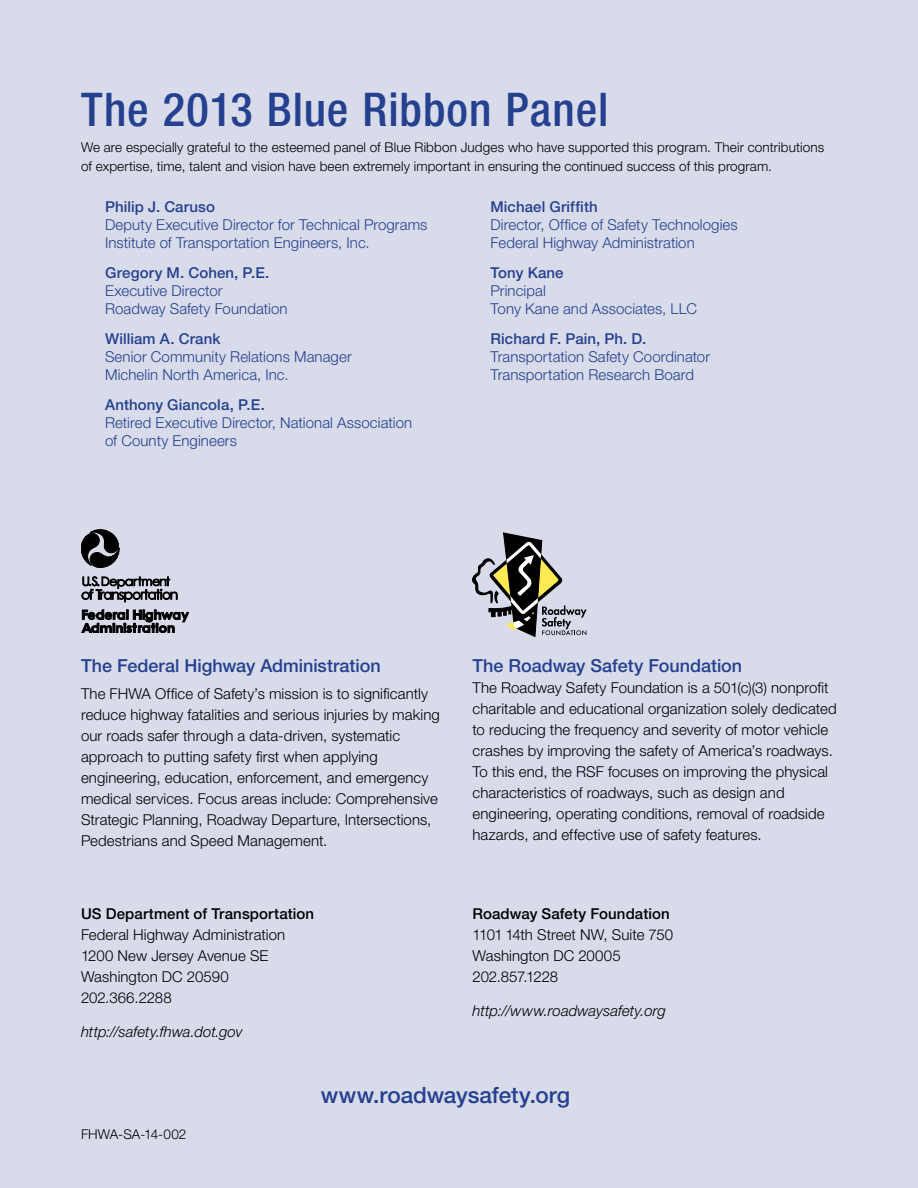
<style>
.page{position:relative;width:918px;height:1188px;background:#d8dbea}
.page>*{position:absolute;margin:0;border:0;box-sizing:border-box;transform-origin:0 0}
.t1{font:500 condensed 46.5px "Helvetica Neue LT Std";letter-spacing:.02em;color:#25408f}
.t2{font:500 22.5px "Helvetica Neue LT Std";color:#25408f}
.t3{font:500 18px "Helvetica Neue LT Std";color:#25408f}
.t4{font:300 15px/21px "Helvetica Neue LT Std";letter-spacing:.005em;color:#000}
.t5{font:300 15px/18px "Helvetica Neue LT Std";letter-spacing:.005em;color:#25408f}
.t6{font:500 15px "Helvetica Neue LT Std";letter-spacing:.005em;color:#25408f}
.t7{font:italic 300 15px "Helvetica Neue LT Std";color:#000}
.t8{font:500 15px "Helvetica Neue LT Std";letter-spacing:.005em;color:#000}
.t9{font:300 13.5px/19.5px "Helvetica Neue LT Std";letter-spacing:.01em;color:#000}
</style>
<div class="page">
<svg style="left:472px;top:533px;width:115px;height:104px"></svg>
<svg style="left:81px;top:609px;width:108px;height:24px"></svg>
<svg style="left:81px;top:576px;width:97px;height:26px"></svg>
<svg style="left:81px;top:529px;width:39px;height:39px"></svg>
<h1 class="t1" style="left:81px;top:82px;width:529px">The 2013 Blue Ribbon Panel</h1>
<p class="t9" style="left:81px;top:137px;width:745px">We are especially grateful to the esteemed panel of Blue Ribbon Judges who have supported this program. Their contributions of expertise, time, talent and vision have been extremely important in ensuring the continued success of this program.</p>
<p class="t6" style="left:105px;top:197px;width:111px">Philip J. Caruso</p>
<p class="t5" style="left:105px;top:215px;width:324px">Deputy Executive Director for Technical Programs<br>Institute of Transportation Engineers, Inc.</p>
<p class="t6" style="left:105px;top:263px;width:166px">Gregory M. Cohen, P.E.</p>
<p class="t5" style="left:105px;top:281px;width:184px">Executive Director<br>Roadway Safety Foundation</p>
<p class="t6" style="left:105px;top:329px;width:117px">William A. Crank</p>
<p class="t5" style="left:105px;top:347px;width:248px">Senior Community Relations Manager<br>Michelin North America, Inc.</p>
<p class="t6" style="left:105px;top:395px;width:161px">Anthony Giancola, P.E.</p>
<p class="t5" style="left:105px;top:413px;width:309px">Retired Executive Director, National Association of County Engineers</p>
<p class="t6" style="left:490px;top:197px;width:109px">Michael Griffith</p>
<p class="t5" style="left:490px;top:215px;width:249px">Director, Office of Safety Technologies<br>Federal Highway Administration</p>
<p class="t6" style="left:490px;top:263px;width:75px">Tony Kane</p>
<p class="t5" style="left:490px;top:281px;width:208px">Principal<br>Tony Kane and Associates, LLC</p>
<p class="t6" style="left:490px;top:329px;width:157px">Richard F. Pain, Ph. D.</p>
<p class="t5" style="left:490px;top:347px;width:221px">Transportation Safety Coordinator<br>Transportation Research Board</p>
<p class="t3" style="left:81px;top:654px;width:301px">The Federal Highway Administration</p>
<p class="t4" style="left:81px;top:682px;width:360px">The FHWA Office of Safety’s mission is to significantly reduce highway fatalities and serious injuries by making our roads safer through a data-driven, systematic approach to putting safety first when applying engineering, education, enforcement, and emergency medical services. Focus areas include: Comprehensive Strategic Planning, Roadway Departure, Intersections, Pedestrians and Speed Management.</p>
<p class="t8" style="left:81px;top:905px;width:235px">US Department of Transportation</p>
<p class="t4" style="left:81px;top:924px;width:206px">Federal Highway Administration<br>1200 New Jersey Avenue SE<br>Washington DC 20590<br>202.366.2288</p>
<p class="t7" style="left:81px;top:1023px;width:163px">http://safety.fhwa.dot.gov</p>
<p class="t3" style="left:472px;top:654px;width:271px">The Roadway Safety Foundation</p>
<p class="t4" style="left:472px;top:676px;width:366px">The Roadway Safety Foundation is a 501(c)(3) nonprofit charitable and educational organization solely dedicated to reducing the frequency and severity of motor vehicle crashes by improving the safety of America’s roadways.<br>To this end, the RSF focuses on improving the physical characteristics of roadways, such as design and engineering, operating conditions, removal of roadside hazards, and effective use of safety features.</p>
<p class="t8" style="left:472px;top:905px;width:199px">Roadway Safety Foundation</p>
<p class="t4" style="left:472px;top:924px;width:202px">1101 14th Street NW, Suite 750<br>Washington DC 20005<br>202.857.1228</p>
<p class="t7" style="left:472px;top:1002px;width:195px">http://www.roadwaysafety.org</p>
<p class="t9" style="left:81px;top:1124px;width:107px">FHWA-SA-14-002</p>
<h2 class="t2" style="left:321px;top:1081px;width:251px">www.roadwaysafety.org</h2>
</div>
